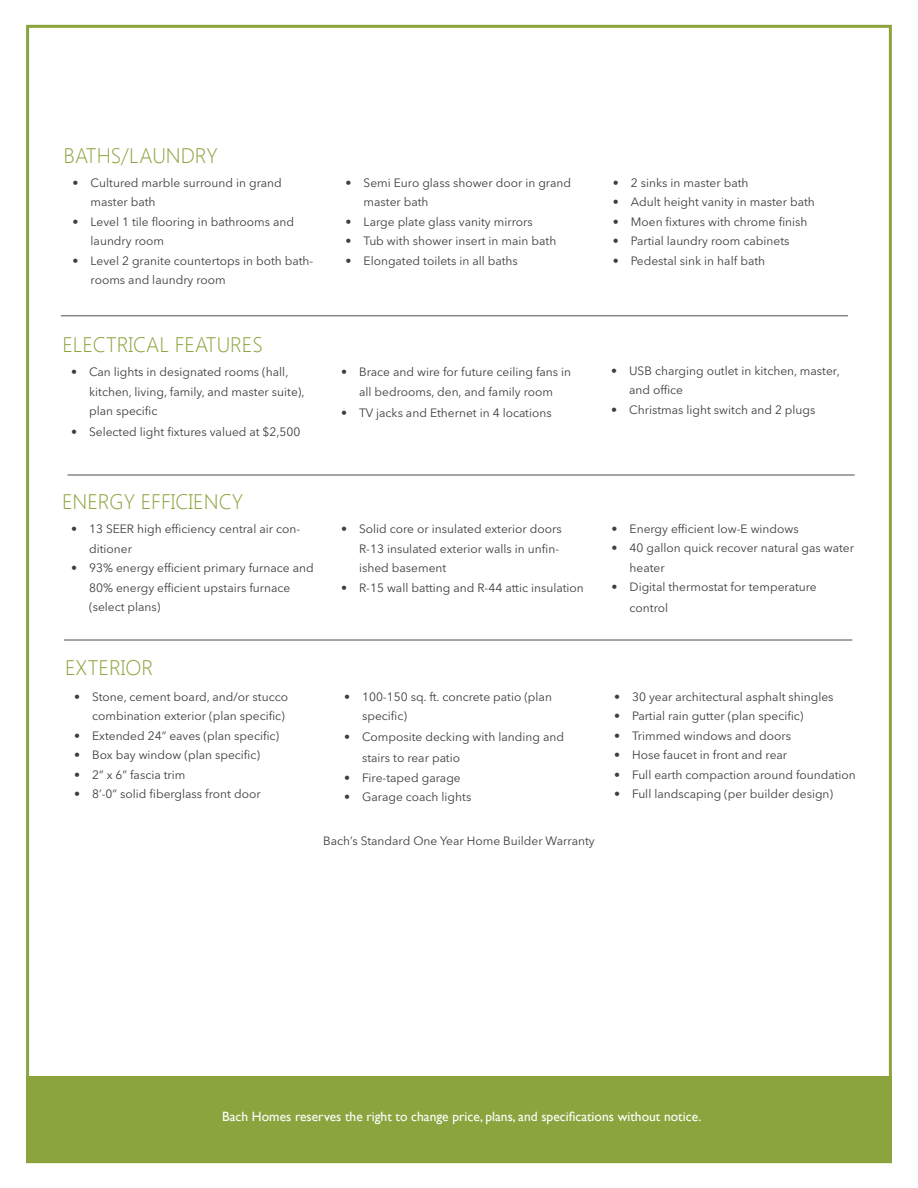
<style>
.page{position:relative;width:918px;height:1188px;background:#fff}
.page>*{position:absolute;margin:0;border:0;box-sizing:border-box;transform-origin:0 0}
.t1{font:300 21px "Segoe UI";color:#8ba43e}
.t2{font:13.5px "Gill Sans";color:#fff}
.t3{font:12px/19.5px "Avenir Next LT Pro";color:#3e3e3f}
</style>
<div class="page">
<hr style="left:64px;top:639px;width:788px;height:2px;background:#86888b">
<hr style="left:61px;top:315px;width:787px;height:1px;background:#86888b">
<hr style="left:68px;top:474px;width:787px;height:2px;background:#86888b">
<div style="left:26px;top:1076px;width:866px;height:87px;background:#8ba43e"></div>
<p class="t1" style="left:64px;top:141px;width:156px">BATHS/LAUNDRY</p>
<p class="t3" style="left:91px;top:173px;width:193px;text-indent:-18px">• Cultured marble surround in grand master bath</p>
<p class="t3" style="left:91px;top:212px;width:205px;text-indent:-18px">• Level 1 tile flooring in bathrooms and laundry room</p>
<p class="t3" style="left:91px;top:251px;width:224px;text-indent:-18px">• Level 2 granite countertops in both bath&shy;rooms and laundry room</p>
<p class="t1" style="left:62px;top:330px;width:202px">ELECTRICAL FEATURES</p>
<p class="t3" style="left:89px;top:362px;width:217px;text-indent:-18px">• Can lights in designated rooms (hall, kitchen, living, family, and master suite), plan specific</p>
<p class="t3" style="left:71px;top:422px;width:231px">• Selected light fixtures valued at $2,500</p>
<p class="t3" style="left:364px;top:173px;width:209px;text-indent:-18px">• Semi Euro glass shower door in grand master bath</p>
<p class="t3" style="left:346px;top:212px;width:189px">• Large plate glass vanity mirrors</p>
<p class="t3" style="left:346px;top:231px;width:212px">• Tub with shower insert in main bath</p>
<p class="t3" style="left:346px;top:251px;width:174px">• Elongated toilets in all baths</p>
<p class="t3" style="left:341px;top:362px;width:232px;text-align:center">• Brace and wire for future ceiling fans in all bedrooms, den, and family room</p>
<p class="t3" style="left:341px;top:403px;width:212px">• TV jacks and Ethernet in 4 locations</p>
<p class="t3" style="left:613px;top:173px;width:137px">• 2 sinks in master bath</p>
<p class="t3" style="left:613px;top:192px;width:204px">• Adult height vanity in master bath</p>
<p class="t3" style="left:613px;top:212px;width:196px">• Moen fixtures with chrome finish</p>
<p class="t3" style="left:613px;top:231px;width:178px">• Partial laundry room cabinets</p>
<p class="t3" style="left:613px;top:251px;width:154px">• Pedestal sink in half bath</p>
<p class="t3" style="left:629px;top:361px;width:212px;text-indent:-18px">• USB charging outlet in kitchen, master, and office</p>
<p class="t3" style="left:611px;top:400px;width:206px">• Christmas light switch and 2 plugs</p>
<p class="t1" style="left:62px;top:487px;width:182px">ENERGY EFFICIENCY</p>
<p class="t3" style="left:89px;top:519px;width:213px;text-indent:-18px">• 13 SEER high efficiency central air con&shy;ditioner</p>
<p class="t3" style="left:89px;top:558px;width:226px;text-indent:-18px">• 93% energy efficient primary furnace and<br>80% energy efficient upstairs furnace (select plans)</p>
<p class="t3" style="left:359px;top:519px;width:204px;text-indent:-18px">• Solid core or insulated exterior doors<br>R-13 insulated exterior walls in unfin&shy;ished basement</p>
<p class="t3" style="left:341px;top:578px;width:244px">• R-15 wall batting and R-44 attic insulation</p>
<p class="t3" style="left:612px;top:519px;width:189px">• Energy efficient low-E windows</p>
<p class="t3" style="left:630px;top:538px;width:226px;text-indent:-18px">• 40 gallon quick recover natural gas water heater</p>
<p class="t3" style="left:630px;top:576px;width:189px;line-height:21px;text-indent:-18px">• Digital thermostat for temperature control</p>
<p class="t1" style="left:65px;top:653px;width:90px">EXTERIOR</p>
<p class="t3" style="left:74px;top:687px;width:215px;text-align:right">• Stone, cement board, and/or stucco combination exterior (plan specific)</p>
<p class="t3" style="left:74px;top:726px;width:207px">• Extended 24” eaves (plan specific)</p>
<p class="t3" style="left:74px;top:745px;width:188px">• Box bay window (plan specific)</p>
<p class="t3" style="left:74px;top:765px;width:113px">• 2” x 6” fascia trim</p>
<p class="t3" style="left:74px;top:784px;width:188px">• 8’-0” solid fiberglass front door</p>
<p class="t3" style="left:362px;top:687px;width:191px;text-indent:-18px">• 100-150 sq. ft. concrete patio (plan specific)</p>
<p class="t3" style="left:362px;top:726px;width:203px;line-height:21px;text-indent:-18px">• Composite decking with landing and stairs to rear patio</p>
<p class="t3" style="left:344px;top:768px;width:118px">• Fire-taped garage</p>
<p class="t3" style="left:344px;top:787px;width:129px">• Garage coach lights</p>
<p class="t3" style="left:323px;top:831px;width:273px">Bach’s Standard One Year Home Builder Warranty</p>
<p class="t3" style="left:614px;top:687px;width:221px">• 30 year architectural asphalt shingles</p>
<p class="t3" style="left:614px;top:706px;width:191px">• Partial rain gutter (plan specific)</p>
<p class="t3" style="left:614px;top:726px;width:178px">• Trimmed windows and doors</p>
<p class="t3" style="left:614px;top:745px;width:175px">• Hose faucet in front and rear</p>
<p class="t3" style="left:614px;top:765px;width:243px">• Full earth compaction around foundation</p>
<p class="t3" style="left:614px;top:784px;width:221px">• Full landscaping (per builder design)</p>
<p class="t2" style="left:222px;top:1109px;width:481px">Bach Homes reserves the right to change price, plans, and specifications without notice.</p>
</div>
